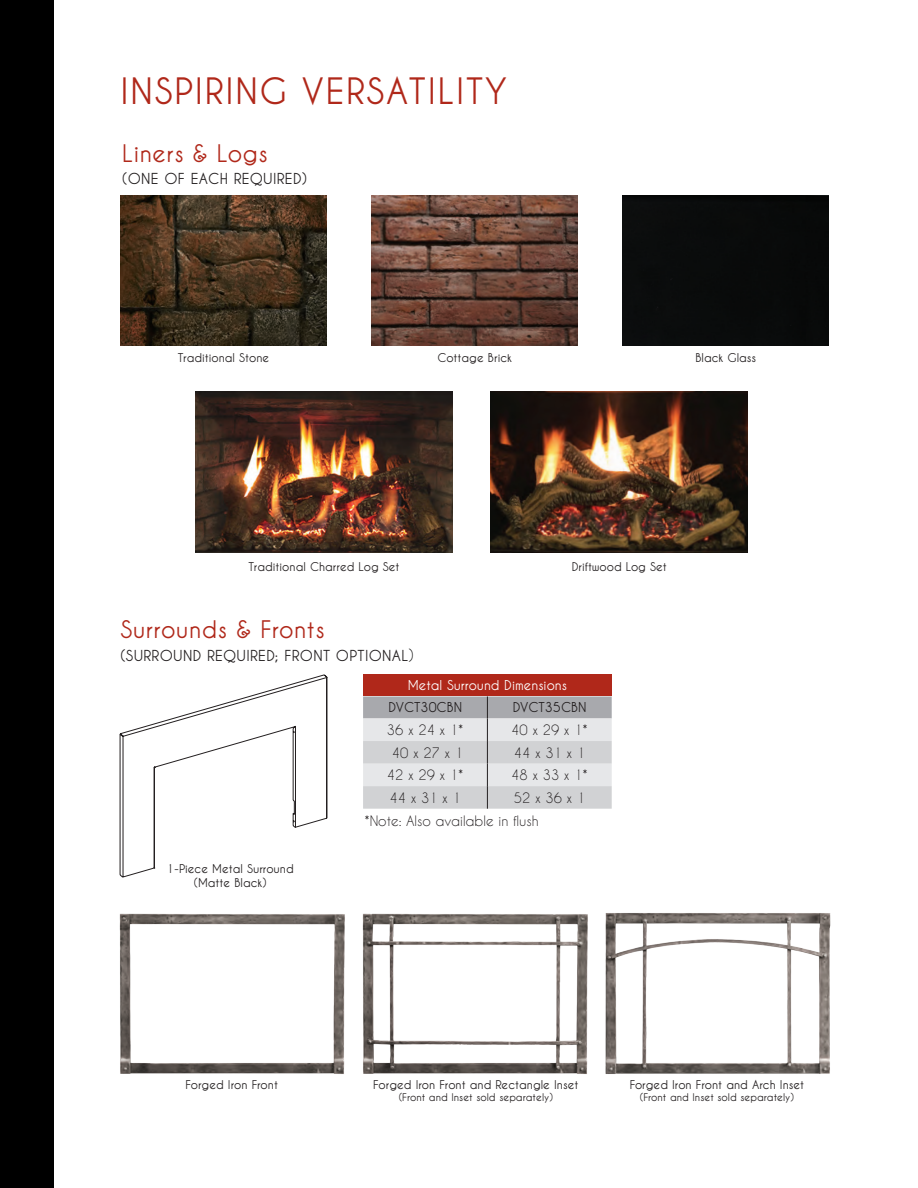
<style>
.page{position:relative;width:918px;height:1188px;background:#fff}
.page>*{position:absolute;margin:0;border:0;box-sizing:border-box;transform-origin:0 0}
.t1{font:700 36px "Caviar Dreams";letter-spacing:.05em;color:#b0281a}
.t2{font:700 24px "Caviar Dreams";letter-spacing:.02em;color:#b0281a}
.t3{font:700 15px "Caviar Dreams";letter-spacing:.02em;color:#231f20}
.t4{font:13.5px "Caviar Dreams";color:#231f20}
.t5{font:700 13.5px "Caviar Dreams";color:#fff}
.t6{font:700 13.5px "Caviar Dreams";color:#231f20}
.t7{font:700 12px/14.4px "Caviar Dreams";color:#231f20;text-align:center}
.t8{font:700 10.5px "Caviar Dreams";color:#231f20}
.s1{font-weight:400;color:#000}
</style>
<div class="page">
<hr style="left:917px;top:0;width:1px;height:1188px;background:#000">
<div style="left:0;top:0;width:54px;height:1188px;background:#000"></div>
<img style="left:120px;top:196px;width:206px;height:149px">
<img style="left:372px;top:196px;width:206px;height:149px">
<div style="left:623px;top:196px;width:206px;height:149px;background:#090b0b"></div>
<img style="left:196px;top:392px;width:257px;height:161px">
<img style="left:491px;top:392px;width:257px;height:161px">
<img style="left:362px;top:913px;width:226px;height:161px">
<img style="left:119px;top:913px;width:226px;height:161px">
<img style="left:605px;top:913px;width:226px;height:161px">
<div style="left:363px;top:675px;width:249px;height:21px;background:#b0281a"></div>
<svg style="left:363px;top:696px;width:249px;height:113px;background:#d1d2d4"></svg>
<svg style="left:120px;top:674px;width:207px;height:203px"></svg>
<p class="t1" style="left:121px;top:71px;width:388px">INSPIRING VERSATILITY</p>
<p class="t2" style="left:122px;top:140px;width:147px">Liners &amp; Logs</p>
<p class="t3" style="left:122px;top:171px;width:186px">(ONE OF EACH REQUIRED)</p>
<p class="t7" style="left:178px;top:350px;width:93px">Traditional Stone</p>
<p class="t7" style="left:437px;top:350px;width:76px">Cottage Brick</p>
<p class="t7" style="left:696px;top:350px;width:62px">Black Glass</p>
<p class="t7" style="left:248px;top:559px;width:153px">Traditional Charred Log Set</p>
<p class="t7" style="left:572px;top:559px;width:97px">Driftwood Log Set</p>
<p class="t2" style="left:120px;top:616px;width:206px">Surrounds &amp; Fronts</p>
<p class="t3" style="left:120px;top:647px;width:295px">(SURROUND REQUIRED; FRONT OPTIONAL<span class="s1">)</span></p>
<p class="t5" style="left:408px;top:678px;width:161px">Metal Surround Dimensions</p>
<p class="t6" style="left:388px;top:700px;width:75px">DVCT30CBN</p>
<p class="t6" style="left:513px;top:700px;width:75px">DVCT35CBN</p>
<p class="t4" style="left:387px;top:722px;width:78px">36 x 24 x 1*</p>
<p class="t4" style="left:511px;top:722px;width:78px">40 x 29 x 1*</p>
<p class="t4" style="left:392px;top:745px;width:73px">40 x 27 x 1</p>
<p class="t4" style="left:514px;top:745px;width:73px">44 x 31 x 1</p>
<p class="t4" style="left:387px;top:767px;width:78px">42 x 29 x 1*</p>
<p class="t4" style="left:511px;top:767px;width:78px">48 x 33 x 1*</p>
<p class="t4" style="left:390px;top:790px;width:73px">44 x 31 x 1</p>
<p class="t4" style="left:514px;top:790px;width:73px">52 x 36 x 1</p>
<p class="t7" style="left:167px;top:861px;width:129px">1-Piece Metal Surround (Matte Black)</p>
<p class="t4" style="left:364px;top:813px;width:176px">*Note: Also available in flush</p>
<p class="t7" style="left:185px;top:1077px;width:94px">Forged Iron Front</p>
<p class="t7" style="left:630px;top:1077px;width:176px">Forged Iron Front and Arch Inset</p>
<p class="t8" style="left:640px;top:1092px;width:156px">(Front and Inset sold separately)</p>
<p class="t7" style="left:373px;top:1077px;width:207px">Forged Iron Front and Rectangle Inset</p>
<p class="t8" style="left:399px;top:1092px;width:156px">(Front and Inset sold separately)</p>
</div>
